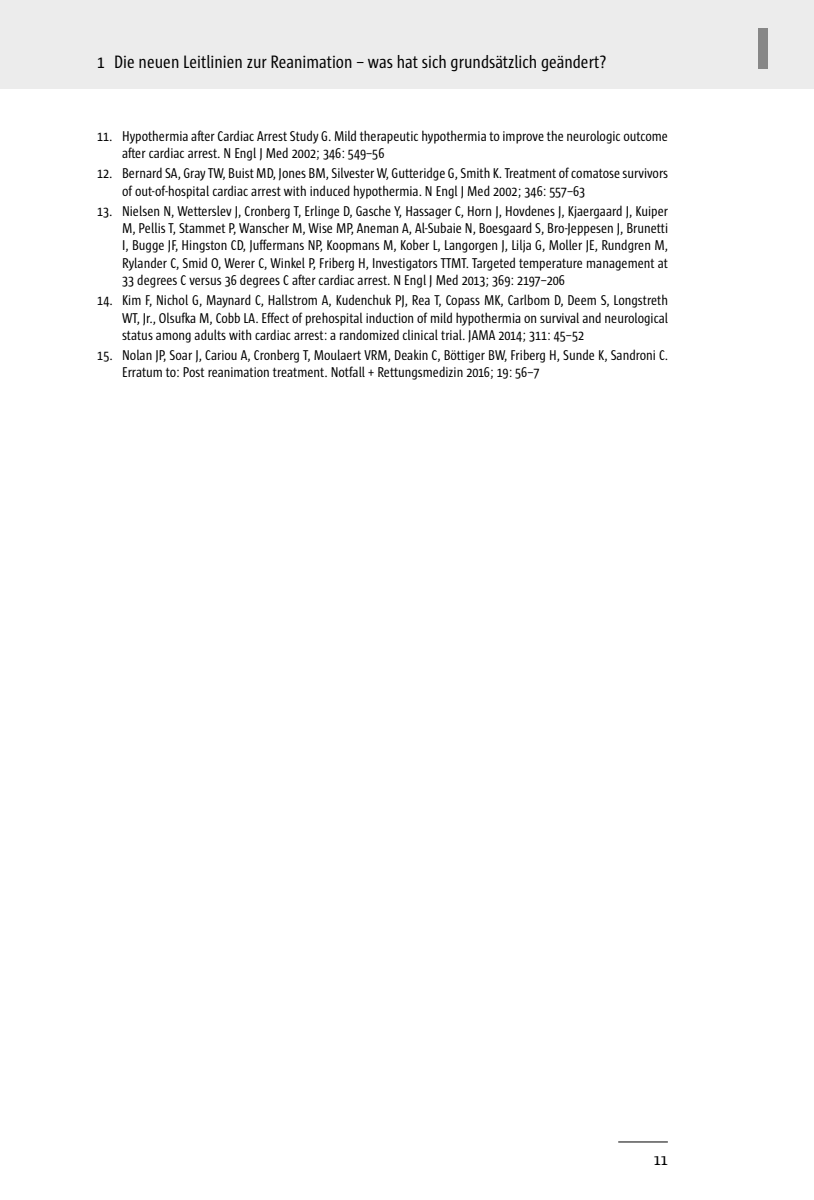
<style>
.page{position:relative;width:814px;height:1200px;background:#fff}
.page>*{position:absolute;margin:0;border:0;box-sizing:border-box;transform-origin:0 0}
.t1{font:800 59.5px "Sun Cd";color:#878787}
.t2{font:18.38px "Sun Cd";color:#000}
.t3{font:15.75px "Fedra Serif B Pro";color:#000}
.t4{font:14.53px/17.5px "Sun Cd";color:#000}
</style>
<div class="page">
<div style="left:0;top:0;width:814px;height:89px;background:#ececec"></div>
<hr style="left:618px;top:1141px;width:50px;height:1px;background:#000">
<p class="t2" style="left:97px;top:52px;width:511px">1 Die neuen Leitlinien zur Reanimation – was hat sich grundsätzlich geändert?</p>
<p class="t4" style="left:122px;top:127px;width:547px;text-indent:-25px">11. Hypothermia after Cardiac Arrest Study G. Mild therapeutic hypothermia to improve the neurologic outcome after cardiac arrest. N Engl J Med 2002; 346: 549–56</p>
<p class="t4" style="left:122px;top:164px;width:547px;text-indent:-25px">12. Bernard SA, Gray TW, Buist MD, Jones BM, Silvester W, Gutteridge G, Smith K. Treatment of comatose survivors of out-of-hospital cardiac arrest with induced hypothermia. N Engl J Med 2002; 346: 557–63</p>
<p class="t4" style="left:122px;top:202px;width:548px;text-align:justify;text-indent:-25px">13. Nielsen N, Wetterslev J, Cronberg T, Erlinge D, Gasche Y, Hassager C, Horn J, Hovdenes J, Kjaergaard J, Kuiper M, Pellis T, Stammet P, Wanscher M, Wise MP, Aneman A, Al-Subaie N, Boesgaard S, Bro-Jeppesen J, Brunetti I, Bugge JF, Hingston CD, Juffermans NP, Koopmans M, Kober L, Langorgen J, Lilja G, Moller JE, Rundgren M, Rylander C, Smid O, Werer C, Winkel P, Friberg H, Investigators TTMT. Targeted temperature management at 33 degrees C versus 36 degrees C after cardiac arrest. N Engl J Med 2013; 369: 2197–206</p>
<p class="t4" style="left:122px;top:291px;width:548px;text-align:justify;text-indent:-25px">14. Kim F, Nichol G, Maynard C, Hallstrom A, Kudenchuk PJ, Rea T, Copass MK, Carlbom D, Deem S, Longstreth WT, Jr., Olsufka M, Cobb LA. Effect of prehospital induction of mild hypothermia on survival and neurological status among adults with cardiac arrest: a randomized clinical trial. JAMA 2014; 311: 45–52</p>
<p class="t4" style="left:122px;top:346px;width:547px;text-indent:-25px">15. Nolan JP, Soar J, Cariou A, Cronberg T, Moulaert VRM, Deakin C, Böttiger BW, Friberg H, Sunde K, Sandroni C.<br>Erratum to: Post reanimation treatment. Notfall + Rettungsmedizin 2016; 19: 56–7</p>
<h1 class="t1" style="left:755px;top:16px;width:17px">I</h1>
<p class="t3" style="left:654px;top:1150px;width:16px">11</p>
</div>
